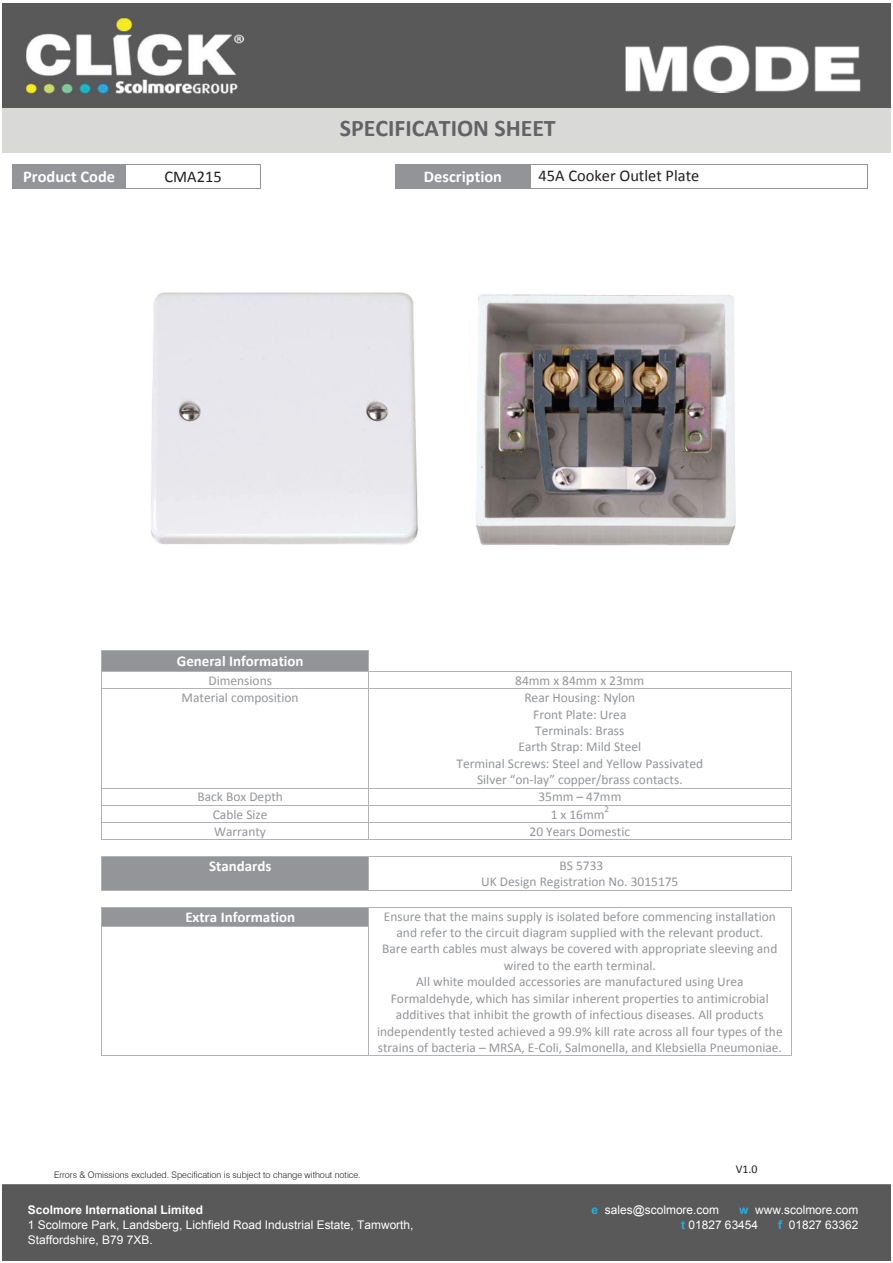
<style>
.page{position:relative;width:893px;height:1263px;background:#fff}
.page>*{position:absolute;margin:0;border:0;box-sizing:border-box;transform-origin:0 0}
.t1{font:700 23.85px "Calibri";color:#636366}
.t2{font:16.35px "Calibri";color:#231f20}
.t3{font:700 16.35px "Calibri";color:#fff}
.t4{font:700 15px "Calibri";color:#fff}
.t5{font:13.5px/16.4px "Calibri";color:#939598;text-align:center}
.t6{font:11.85px/15px "Arial";color:#fff}
.t7{font:700 11.85px "Arial";color:#fff}
.t8{font:11.85px "Calibri";color:#231f20}
.t9{font:300 9px "Swiss 721 BT";color:#231f20}
.t10{font:9px "Calibri";color:#939598}
.s1{font-weight:700;color:#27ade3}
</style>
<div class="page">
<div style="left:2px;top:3px;width:888px;height:105px;background:#595959"></div>
<div style="left:2px;top:1184px;width:888px;height:76px;background:#595959"></div>
<img style="left:26px;top:18px;width:217px;height:75px">
<div style="left:102px;top:651px;width:266px;height:20px;background:#929497"></div>
<hr style="left:101px;top:650px;width:268px;height:1px;background:#b2b3b7">
<hr style="left:101px;top:671px;width:691px;height:1px;background:#b2b3b7">
<svg style="left:101px;top:651px;width:1px;height:38px"></svg>
<svg style="left:368px;top:651px;width:1px;height:38px"></svg>
<svg style="left:791px;top:672px;width:1px;height:17px"></svg>
<hr style="left:101px;top:689px;width:691px;height:1px;background:#b2b3b7">
<hr style="left:101px;top:689px;width:1px;height:99px;background:#b2b3b7">
<hr style="left:368px;top:689px;width:1px;height:99px;background:#b2b3b7">
<hr style="left:791px;top:689px;width:1px;height:99px;background:#b2b3b7">
<hr style="left:101px;top:788px;width:691px;height:1px;background:#b2b3b7">
<hr style="left:101px;top:805px;width:691px;height:1px;background:#b2b3b7">
<hr style="left:101px;top:822px;width:691px;height:1px;background:#b2b3b7">
<svg style="left:368px;top:789px;width:1px;height:50px"></svg>
<svg style="left:791px;top:789px;width:1px;height:50px"></svg>
<svg style="left:101px;top:789px;width:1px;height:50px"></svg>
<hr style="left:101px;top:839px;width:691px;height:1px;background:#b2b3b7">
<div style="left:102px;top:857px;width:266px;height:33px;background:#939598"></div>
<hr style="left:101px;top:856px;width:691px;height:1px;background:#b2b3b7">
<hr style="left:101px;top:857px;width:1px;height:33px;background:#b2b3b7">
<hr style="left:368px;top:857px;width:1px;height:33px;background:#b2b3b7">
<hr style="left:791px;top:857px;width:1px;height:33px;background:#b2b3b7">
<hr style="left:101px;top:890px;width:691px;height:1px;background:#b2b3b7">
<div style="left:102px;top:908px;width:266px;height:18px;background:#939598"></div>
<hr style="left:101px;top:907px;width:691px;height:1px;background:#b2b3b7">
<svg style="left:101px;top:908px;width:1px;height:18px"></svg>
<svg style="left:368px;top:908px;width:1px;height:18px"></svg>
<hr style="left:101px;top:926px;width:268px;height:1px;background:#b2b3b7">
<svg style="left:791px;top:908px;width:1px;height:19px"></svg>
<hr style="left:101px;top:927px;width:1px;height:129px;background:#b2b3b7">
<hr style="left:101px;top:1055px;width:267px;height:1px;background:#b2b3b7">
<hr style="left:368px;top:927px;width:1px;height:129px;background:#b2b3b7">
<hr style="left:369px;top:1055px;width:422px;height:1px;background:#b2b3b7">
<hr style="left:791px;top:927px;width:1px;height:129px;background:#b2b3b7">
<div style="left:13px;top:165px;width:112px;height:23px;background:#939598"></div>
<div style="left:396px;top:165px;width:134px;height:23px;background:#929497"></div>
<hr style="left:13px;top:164px;width:247px;height:1px;background:#929497">
<hr style="left:395px;top:164px;width:136px;height:1px;background:#929497">
<hr style="left:531px;top:164px;width:336px;height:1px;background:#929497">
<hr style="left:13px;top:188px;width:112px;height:1px;background:#929497">
<svg style="left:125px;top:165px;width:1px;height:24px"></svg>
<hr style="left:126px;top:188px;width:134px;height:1px;background:#929497">
<svg style="left:260px;top:164px;width:1px;height:25px"></svg>
<svg style="left:395px;top:165px;width:1px;height:23px"></svg>
<hr style="left:395px;top:188px;width:135px;height:1px;background:#929497">
<hr style="left:530px;top:188px;width:337px;height:1px;background:#929497">
<svg style="left:867px;top:164px;width:1px;height:25px"></svg>
<div style="left:2px;top:108px;width:888px;height:45px;background:#d9d9d8"></div>
<img style="left:476px;top:294px;width:260px;height:252px">
<img style="left:151px;top:292px;width:267px;height:253px">
<img style="left:626px;top:45px;width:235px;height:48px">
<h1 class="t1" style="left:340px;top:113px;width:218px">SPECIFICATION SHEET</h1>
<p class="t3" style="left:23px;top:166px;width:93px">Product Code</p>
<p class="t2" style="left:164px;top:166px;width:59px">CMA215</p>
<p class="t3" style="left:424px;top:166px;width:80px">Description</p>
<p class="t2" style="left:539px;top:165px;width:162px">45A Cooker Outlet Plate</p>
<p class="t4" style="left:177px;top:651px;width:128px">General Information</p>
<p class="t5" style="left:208px;top:672px;width:65px">Dimensions</p>
<p class="t5" style="left:515px;top:672px;width:131px">84mm x 84mm x 23mm</p>
<p class="t5" style="left:182px;top:689px;width:119px">Material composition</p>
<p class="t5" style="left:456px;top:689px;width:248px">Rear Housing: Nylon<br>Front Plate: Urea<br>Terminals: Brass<br>Earth Strap: Mild Steel<br>Terminal Screws: Steel and Yellow Passivated<br>Silver “on‐lay” copper/brass contacts.</p>
<p class="t5" style="left:197px;top:789px;width:87px">Back Box Depth</p>
<p class="t5" style="left:538px;top:789px;width:85px">35mm – 47mm</p>
<p class="t5" style="left:213px;top:806px;width:56px">Cable Size</p>
<p class="t5" style="left:551px;top:806px;width:55px">1 x 16mm</p>
<p class="t10" style="left:604px;top:803px;width:6px">2</p>
<p class="t5" style="left:214px;top:823px;width:53px">Warranty</p>
<p class="t5" style="left:529px;top:823px;width:102px">20 Years Domestic</p>
<p class="t4" style="left:209px;top:857px;width:64px">Standards</p>
<p class="t5" style="left:481px;top:857px;width:199px">BS 5733<br>UK Design Registration No. 3015175</p>
<p class="t4" style="left:185px;top:907px;width:111px">Extra Information</p>
<p class="t5" style="left:377px;top:908px;width:407px">Ensure that the mains supply is isolated before commencing installation and refer to the circuit diagram supplied with the relevant product.<br>Bare earth cables must always be covered with appropriate sleeving and wired to the earth terminal.<br>All white moulded accessories are manufactured using Urea Formaldehyde, which has similar inherent properties to antimicrobial additives that inhibit the growth of infectious diseases. All products independently tested achieved a 99.9% kill rate across all four types of the strains of bacteria – MRSA, E‐Coli, Salmonella, and Klebsiella Pneumoniae.</p>
<p class="t9" style="left:54px;top:1170px;width:308px">Errors &amp; Omissions excluded. Specification is subject to change without notice.</p>
<p class="t7" style="left:28px;top:1201px;width:177px">Scolmore International Limited</p>
<p class="t6" style="left:28px;top:1217px;width:387px">1 Scolmore Park, Landsberg, Lichfield Road Industrial Estate, Tamworth,<br>Staffordshire, B79 7XB.</p>
<p class="t8" style="left:736px;top:1161px;width:23px">V1.0</p>
<p class="t6" style="left:592px;top:1202px;width:129px"><span class="s1">e</span> sales@scolmore.com</p>
<p class="t6" style="left:681px;top:1202px;width:179px;text-indent:58px"><span class="s1">w</span> www.scolmore.com <span class="s1">t</span> 01827 63454</p>
<p class="t6" style="left:778px;top:1217px;width:82px"><span class="s1">f</span> 01827 63362</p>
</div>
